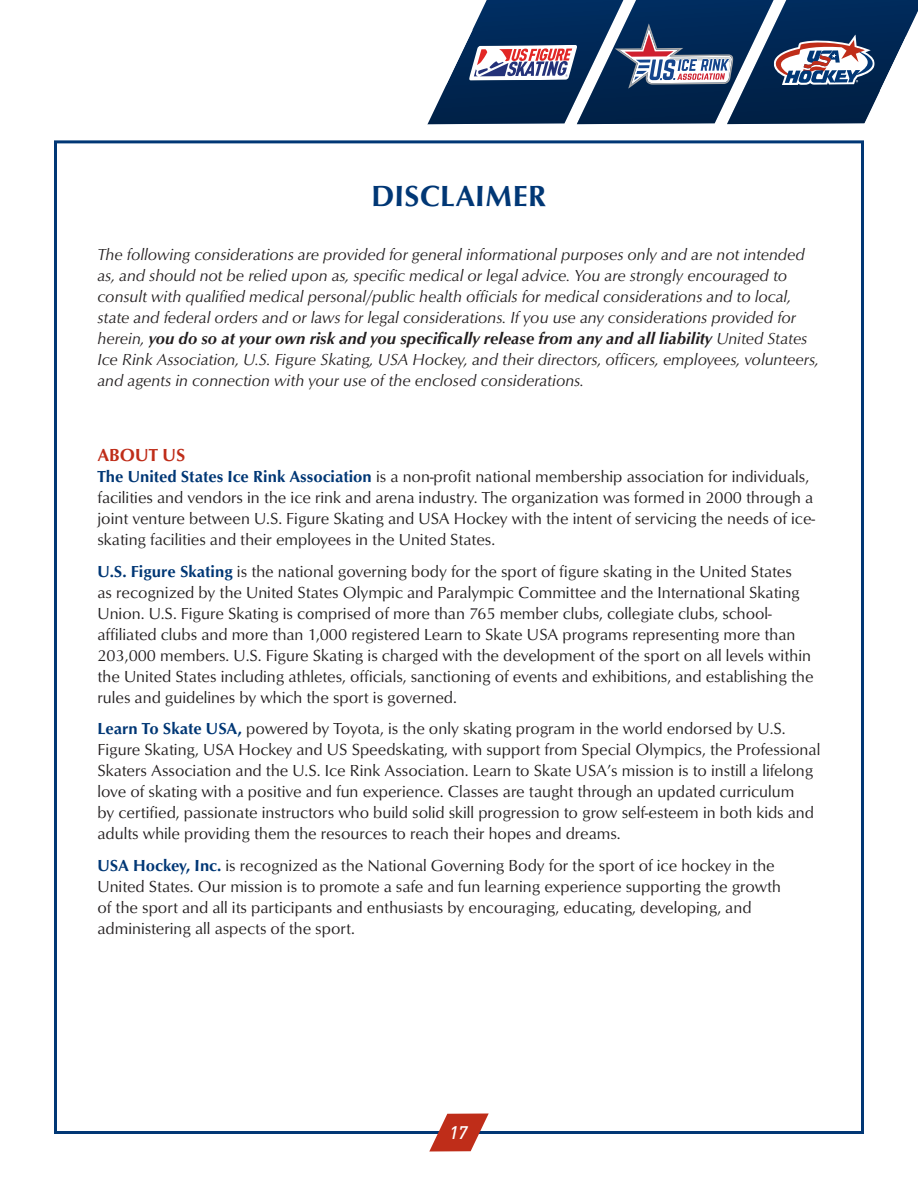
<style>
.page{position:relative;width:918px;height:1188px;background:#fff}
.page>*{position:absolute;margin:0;border:0;box-sizing:border-box;transform-origin:0 0}
.t1{font:700 30px "Opus";color:#013775}
.t2{font:700 18px "Opus";color:#bf2d19}
.t3{font:italic 500 18px "DIN";color:#fff}
.t4{font:16.5px/21px "Opus";color:#231f20}
.t5{font:italic 16.5px/21px "Opus";color:#231f20}
.s1{font-weight:700}
.s2{font-weight:700;color:#013775}
</style>
<div class="page">
<svg style="left:427px;top:0;width:491px;height:125px"></svg>
<svg style="left:429px;top:1113px;width:60px;height:39px"></svg>
<h1 class="t1" style="left:372px;top:179px;width:176px">DISCLAIMER</h1>
<p class="t5" style="left:98px;top:244px;width:723px">The following considerations are provided for general informational purposes only and are not intended as, and should not be relied upon as, specific medical or legal advice. You are strongly encouraged to consult with qualified medical personal/public health officials for medical considerations and to local, state and federal orders and or laws for legal considerations. If you use any considerations provided for herein, <span class="s1">you do so at your own risk and you specifically release from any and all liability</span> United States Ice Rink Association, U.S. Figure Skating, USA Hockey, and their directors, officers, employees, volunteers, and agents in connection with your use of the enclosed considerations.</p>
<p class="t2" style="left:98px;top:444px;width:89px">ABOUT US</p>
<p class="t4" style="left:98px;top:466px;width:719px"><span class="s2">The United States Ice Rink Association</span> is a non-profit national membership association for individuals, facilities and vendors in the ice rink and arena industry. The organization was formed in 2000 through a joint venture between U.S. Figure Skating and USA Hockey with the intent of servicing the needs of ice&shy;skating facilities and their employees in the United States.</p>
<p class="t4" style="left:98px;top:561px;width:718px"><span class="s2">U.S. Figure Skating</span> is the national governing body for the sport of figure skating in the United States<br>as recognized by the United States Olympic and Paralympic Committee and the International Skating Union. U.S. Figure Skating is comprised of more than 765 member clubs, collegiate clubs, school&shy;affiliated clubs and more than 1,000 registered Learn to Skate USA programs representing more than 203,000 members. U.S. Figure Skating is charged with the development of the sport on all levels within the United States including athletes, officials, sanctioning of events and exhibitions, and establishing the rules and guidelines by which the sport is governed.</p>
<p class="t4" style="left:98px;top:718px;width:724px"><span class="s2">Learn To Skate USA,</span> powered by Toyota, is the only skating program in the world endorsed by U.S.<br>Figure Skating, USA Hockey and US Speedskating, with support from Special Olympics, the Professional Skaters Association and the U.S. Ice Rink Association. Learn to Skate USA’s mission is to instill a lifelong love of skating with a positive and fun experience. Classes are taught through an updated curriculum<br>by certified, passionate instructors who build solid skill progression to grow self-esteem in both kids and adults while providing them the resources to reach their hopes and dreams.</p>
<p class="t4" style="left:98px;top:855px;width:685px"><span class="s2">USA Hockey, Inc.</span> is recognized as the National Governing Body for the sport of ice hockey in the United States. Our mission is to promote a safe and fun learning experience supporting the growth of the sport and all its participants and enthusiasts by encouraging, educating, developing, and administering all aspects of the sport.</p>
<p class="t3" style="left:449px;top:1121px;width:20px">17</p>
</div>
